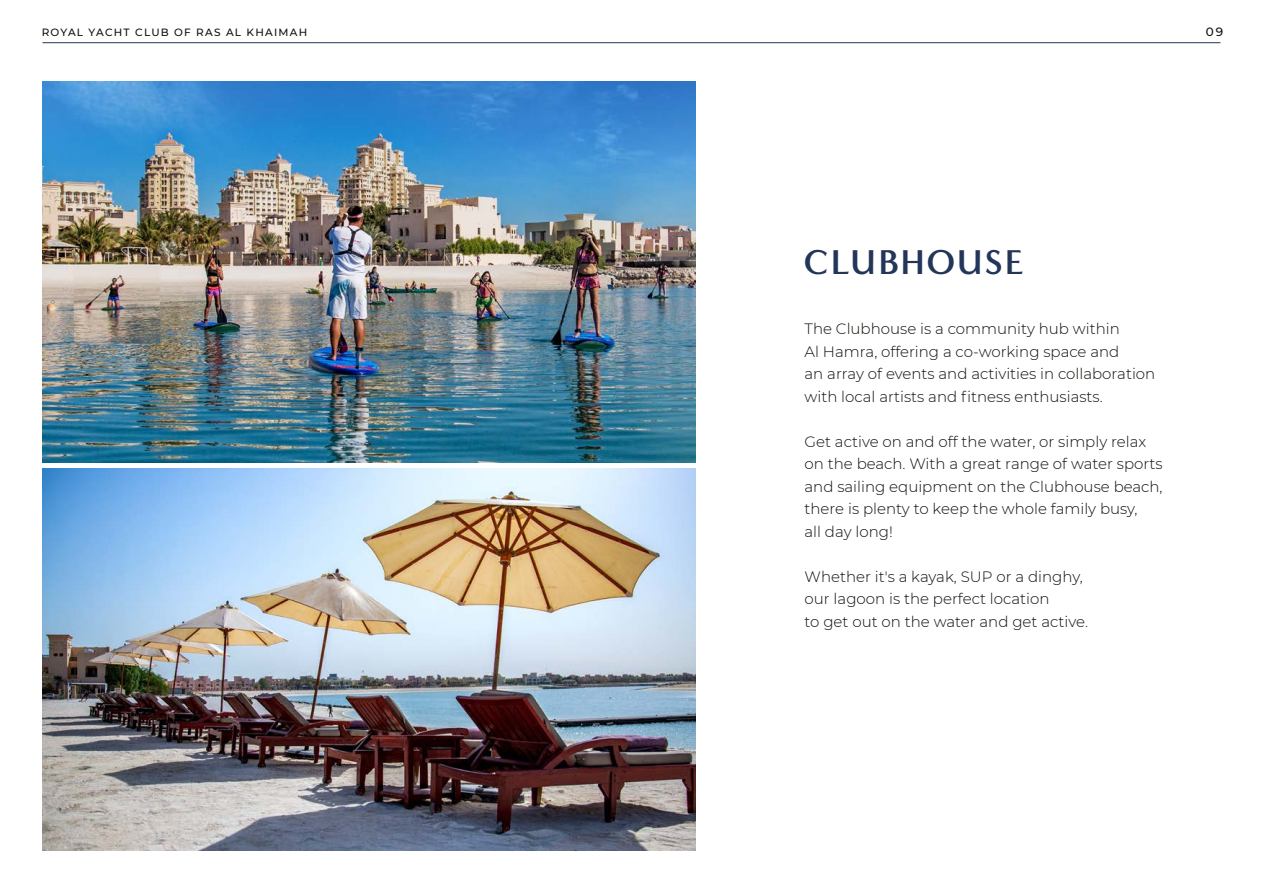
<style>
.page{position:relative;width:1263px;height:893px;background:#fff}
.page>*{position:absolute;margin:0;border:0;box-sizing:border-box;transform-origin:0 0}
.t1{font:700 35.25px "Minerva Modern";letter-spacing:.06em;color:#233559}
.t2{font:300 15px/22.5px "Montserrat";color:#0e0e09}
.t3{font:500 12px "Montserrat";color:#0e0e09}
.t4{font:500 10.5px "Montserrat";letter-spacing:.12em;color:#0e0e09}
</style>
<div class="page">
<hr style="left:43px;top:42px;width:1177px;height:1px;background:#233559">
<img style="left:43px;top:81px;width:652px;height:382px">
<img style="left:43px;top:469px;width:652px;height:381px">
<p class="t4" style="left:42px;top:25px;width:267px">ROYAL YACHT CLUB OF RAS AL KHAIMAH</p>
<p class="t3" style="left:1206px;top:23px;width:19px">09</p>
<h1 class="t1" style="left:804px;top:241px;width:222px">CLUBHOUSE</h1>
<p class="t2" style="left:804px;top:317px;width:352px">The Clubhouse is a community hub within<br>Al Hamra, offering a co-working space and<br>an array of events and activities in collaboration with local artists and fitness enthusiasts.</p>
<p class="t2" style="left:804px;top:430px;width:360px">Get active on and off the water, or simply relax on the beach. With a great range of water sports and sailing equipment on the Clubhouse beach, there is plenty to keep the whole family busy,<br>all day long!</p>
<p class="t2" style="left:804px;top:565px;width:285px">Whether it's a kayak, SUP or a dinghy, our lagoon is the perfect location<br>to get out on the water and get active.</p>
</div>
